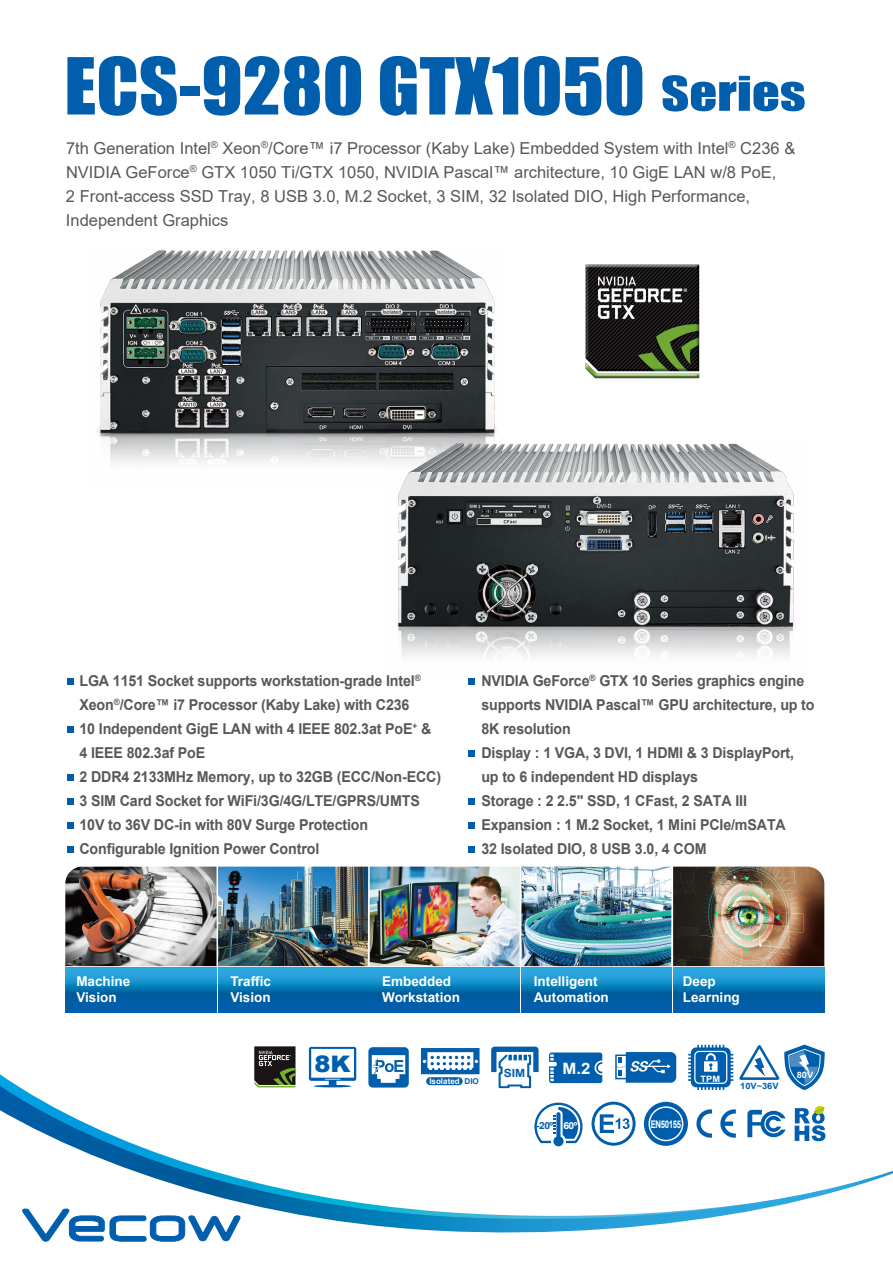
<style>
.page{position:relative;width:893px;height:1263px;background:#fff}
.page>*{position:absolute;margin:0;border:0;box-sizing:border-box;transform-origin:0 0}
.t1{font:72.6px "Impact";color:#005ead;scale:1.06 1}
.t2{font:900 22.8px "Arial";color:#005ead;scale:1.06 1}
.t3{font:16.5px/24px "Arial";color:#595757}
.t4{font:700 15.6px "Arial";color:#fff;scale:1.07 1}
.t5{font:700 15px/24px "Arial";letter-spacing:-.01em;color:#595757;scale:.95 1}
.t6{font:700 13.5px/16.5px "Arial";color:#fff}
.t7{font:700 11.25px "Arial";color:#005ead;scale:1.07 1}
.t8{font:700 10.5px "Arial";letter-spacing:-.05em;color:#fff;scale:.75 1}
.t9{font:700 9.75px "Arial";letter-spacing:-.05em;color:#005ead;scale:1.07 1}
.t10{font:700 8.7px "Arial";color:#005ead;scale:1.07 1}
.t11{font:700 8.7px "Arial";color:#fff;scale:1.07 1}
.t12{font:700 8.1px "Arial";color:#fff}
.s1{font-size:44.25px}
.s2{color:#005ead}
.s3{color:#fff}
</style>
<div class="page">
<svg style="left:0;top:1063px;width:893px;height:179px"></svg>
<svg style="left:22px;top:1209px;width:218px;height:32px"></svg>
<div style="left:67px;top:678px;width:6px;height:7px;background:#005ead"></div>
<div style="left:67px;top:726px;width:6px;height:7px;background:#005ead"></div>
<div style="left:67px;top:774px;width:6px;height:7px;background:#005ead"></div>
<div style="left:67px;top:798px;width:6px;height:7px;background:#005ead"></div>
<div style="left:67px;top:822px;width:6px;height:7px;background:#005ead"></div>
<div style="left:67px;top:846px;width:6px;height:7px;background:#005ead"></div>
<div style="left:469px;top:678px;width:6px;height:7px;background:#005ead"></div>
<div style="left:469px;top:750px;width:6px;height:7px;background:#005ead"></div>
<div style="left:469px;top:798px;width:6px;height:7px;background:#005ead"></div>
<div style="left:469px;top:822px;width:6px;height:7px;background:#005ead"></div>
<div style="left:469px;top:846px;width:6px;height:7px;background:#005ead"></div>
<svg style="left:673px;top:967px;width:151px;height:46px;background:#0d79ba"></svg>
<img style="left:370px;top:867px;width:454px;height:99px">
<svg style="left:65px;top:967px;width:151px;height:46px;background:#0d79ba"></svg>
<img style="left:65px;top:867px;width:151px;height:99px">
<svg style="left:218px;top:967px;width:150px;height:46px;background:#0d79ba"></svg>
<img style="left:218px;top:867px;width:150px;height:99px">
<svg style="left:370px;top:967px;width:150px;height:46px;background:#0d79ba"></svg>
<svg style="left:521px;top:967px;width:151px;height:46px;background:#0d79ba"></svg>
<svg style="left:254px;top:1046px;width:42px;height:41px;background:#414535"></svg>
<svg style="left:309px;top:1047px;width:47px;height:40px"></svg>
<svg style="left:795px;top:1106px;width:30px;height:35px"></svg>
<svg style="left:747px;top:1110px;width:39px;height:27px"></svg>
<svg style="left:696px;top:1109px;width:40px;height:29px"></svg>
<svg style="left:644px;top:1102px;width:44px;height:44px"></svg>
<svg style="left:648px;top:1106px;width:35px;height:35px"></svg>
<div style="left:650px;top:1108px;width:32px;height:32px;background:#005ead;border-radius:50%"></div>
<svg style="left:534px;top:1102px;width:49px;height:47px"></svg>
<svg style="left:591px;top:1102px;width:45px;height:44px"></svg>
<svg style="left:688px;top:1045px;width:45px;height:45px"></svg>
<svg style="left:491px;top:1046px;width:48px;height:42px"></svg>
<svg style="left:368px;top:1047px;width:41px;height:40px"></svg>
<div style="left:615px;top:1054px;width:30px;height:25px;border:2px solid #005ead"></div>
<svg style="left:616px;top:1052px;width:60px;height:31px;background:#3881be"></svg>
<svg style="left:739px;top:1044px;width:86px;height:46px"></svg>
<div style="left:426px;top:1077px;width:37px;height:8px;background:#005ead;border-radius:4px"></div>
<svg style="left:421px;top:1048px;width:59px;height:26px"></svg>
<svg style="left:549px;top:1052px;width:53px;height:31px;background:#1a6eb5"></svg>
<img style="left:98px;top:250px;width:398px;height:213px">
<img style="left:387px;top:440px;width:407px;height:239px">
<img style="left:585px;top:264px;width:115px;height:115px">
<h1 class="t1" style="left:64px;top:30px;width:701px">ECS-9280 GTX1050 <span class="s1">Series</span></h1>
<p class="t3" style="left:66px;top:136px;width:731px">7th Generation Intel<sup>®</sup> Xeon<sup>®</sup>/Core™ i7 Processor (Kaby Lake) Embedded System with Intel<sup>®</sup> C236 &amp; NVIDIA GeForce<sup>®</sup> GTX 1050 Ti/GTX 1050, NVIDIA Pascal™ architecture, 10 GigE LAN w/8 PoE,<br>2 Front-access SSD Tray, 8 USB 3.0, M.2 Socket, 3 SIM, 32 Isolated DIO, High Performance, Independent Graphics</p>
<p class="t5" style="left:79px;top:669px;width:382px">LGA 1151 Socket supports workstation-grade Intel<sup>® </sup>Xeon<sup>®</sup>/Core™ i7 Processor (Kaby Lake) with C236<br>10 Independent GigE LAN with 4 IEEE 802.3at PoE<sup>+</sup> &amp; 4 IEEE 802.3af PoE<br>2 DDR4 2133MHz Memory, up to 32GB (ECC/Non-ECC)<br>3 SIM Card Socket for WiFi/3G/4G/LTE/GPRS/UMTS 10V to 36V DC-in with 80V Surge Protection Configurable Ignition Power Control</p>
<p class="t5" style="left:481px;top:669px;width:352px">NVIDIA GeForce<sup>®</sup> GTX 10 Series graphics engine supports NVIDIA Pascal™ GPU architecture, up to 8K resolution<br>Display : 1 VGA, 3 DVI, 1 HDMI &amp; 3 DisplayPort, up to 6 independent HD displays<br>Storage : 2 2.5" SSD, 1 CFast, 2 SATA III Expansion : 1 M.2 Socket, 1 Mini PCIe/mSATA<br>32 Isolated DIO, 8 USB 3.0, 4 COM</p>
<p class="t6" style="left:76px;top:973px;width:56px">Machine<br>Vision</p>
<p class="t6" style="left:230px;top:973px;width:42px">Traffic<br>Vision</p>
<p class="t6" style="left:382px;top:973px;width:79px">Embedded<br>Workstation</p>
<p class="t6" style="left:683px;top:973px;width:59px">Deep<br>Learning</p>
<p class="t6" style="left:534px;top:973px;width:76px">Intelligent<br>Automation</p>
<h2 class="t2" style="left:314px;top:1047px;width:36px">8K</h2>
<p class="t12" style="left:429px;top:1075px;width:51px">Isolated <span class="s2">DIO</span></p>
<p class="t7" style="left:504px;top:1065px;width:22px">SIM</p>
<p class="t4" style="left:562px;top:1058px;width:28px">M.2</p>
<p class="t9" style="left:536px;top:1119px;width:40px">-20º <span class="s3">60º</span></p>
<p class="t8" style="left:651px;top:1116px;width:42px">EN50155</p>
<p class="t11" style="left:700px;top:1072px;width:20px">TPM</p>
<p class="t10" style="left:740px;top:1079px;width:38px">10V~36V</p>
<p class="t11" style="left:797px;top:1069px;width:17px">80V</p>
</div>
